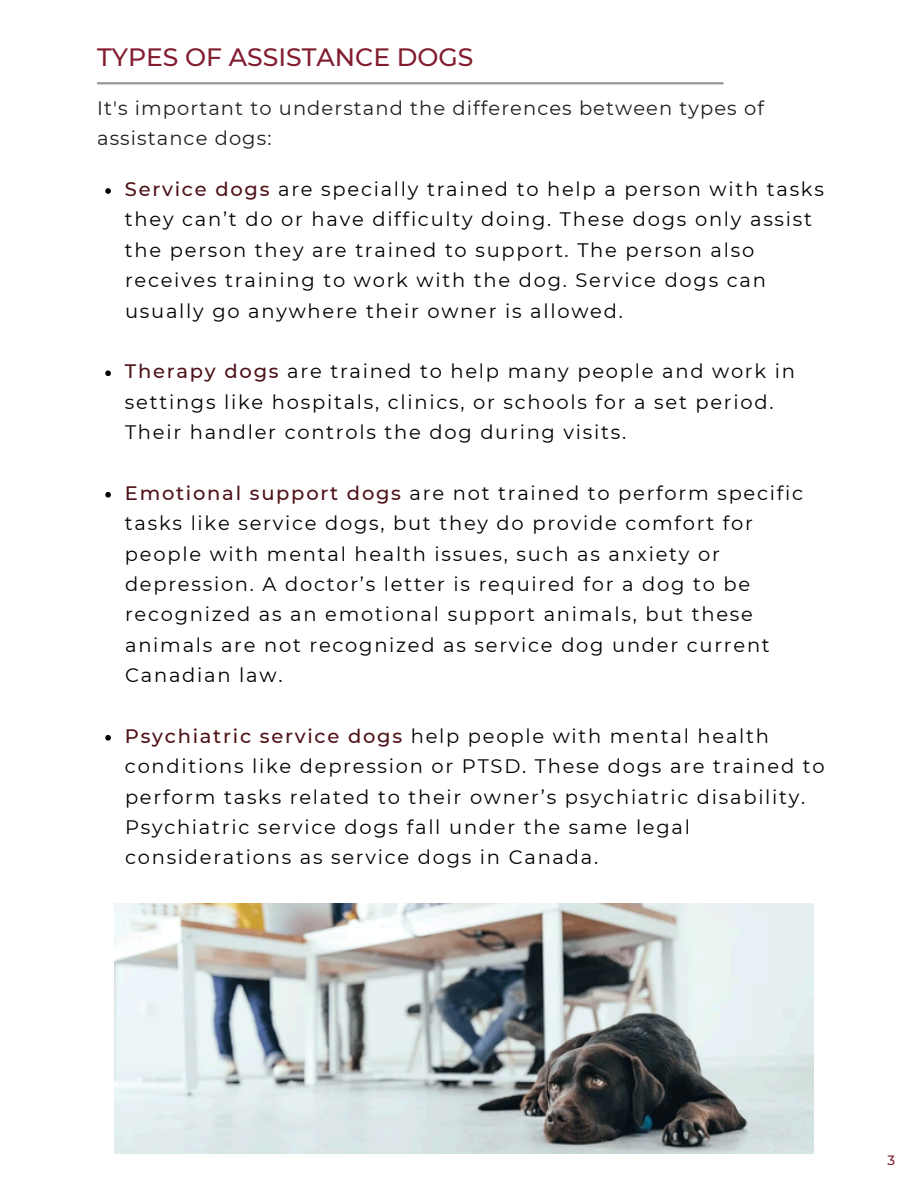
<style>
.page{position:relative;width:918px;height:1188px;background:#fff}
.page>*{position:absolute;margin:0;border:0;box-sizing:border-box;transform-origin:0 0}
.t1{font:500 25.05px "Montserrat";color:#821d30}
.t2{font:19.5px/30.5px "Montserrat";letter-spacing:.09em;color:#000}
.t3{font:19.5px/30.5px "Montserrat";letter-spacing:.055em;color:#1c2120}
.t4{font:500 13.5px "Montserrat";color:#821d30}
.s1{font-weight:500;color:#4e1218}
</style>
<div class="page">
<hr style="left:97px;top:82px;width:627px;height:2px;background:#949594">
<svg style="left:105px;top:188px;width:6px;height:6px"></svg>
<svg style="left:105px;top:370px;width:6px;height:6px"></svg>
<svg style="left:105px;top:492px;width:6px;height:6px"></svg>
<svg style="left:105px;top:735px;width:6px;height:6px"></svg>
<img style="left:115px;top:904px;width:699px;height:250px">
<h3 class="t1" style="left:97px;top:42px;width:378px">TYPES OF ASSISTANCE DOGS</h3>
<p class="t3" style="left:97px;top:93px;width:668px">It's important to understand the differences between types of assistance dogs:</p>
<p class="t2" style="left:125px;top:174px;width:701px"><span class="s1">Service dogs</span> are specially trained to help a person with tasks they can’t do or have difficulty doing. These dogs only assist the person they are trained to support. The person also receives training to work with the dog. Service dogs can usually go anywhere their owner is allowed.</p>
<p class="t2" style="left:125px;top:356px;width:672px"><span class="s1">Therapy dogs</span> are trained to help many people and work in settings like hospitals, clinics, or schools for a set period.<br>Their handler controls the dog during visits.</p>
<p class="t2" style="left:125px;top:478px;width:680px"><span class="s1">Emotional support dogs</span> are not trained to perform specific tasks like service dogs, but they do provide comfort for people with mental health issues, such as anxiety or depression. A doctor’s letter is required for a dog to be recognized as an emotional support animals, but these animals are not recognized as service dog under current Canadian law.</p>
<p class="t2" style="left:125px;top:721px;width:701px"><span class="s1">Psychiatric service dogs</span> help people with mental health conditions like depression or PTSD. These dogs are trained to perform tasks related to their owner’s psychiatric disability.<br>Psychiatric service dogs fall under the same legal considerations as service dogs in Canada.</p>
<p class="t4" style="left:888px;top:1152px;width:9px">3</p>
</div>
